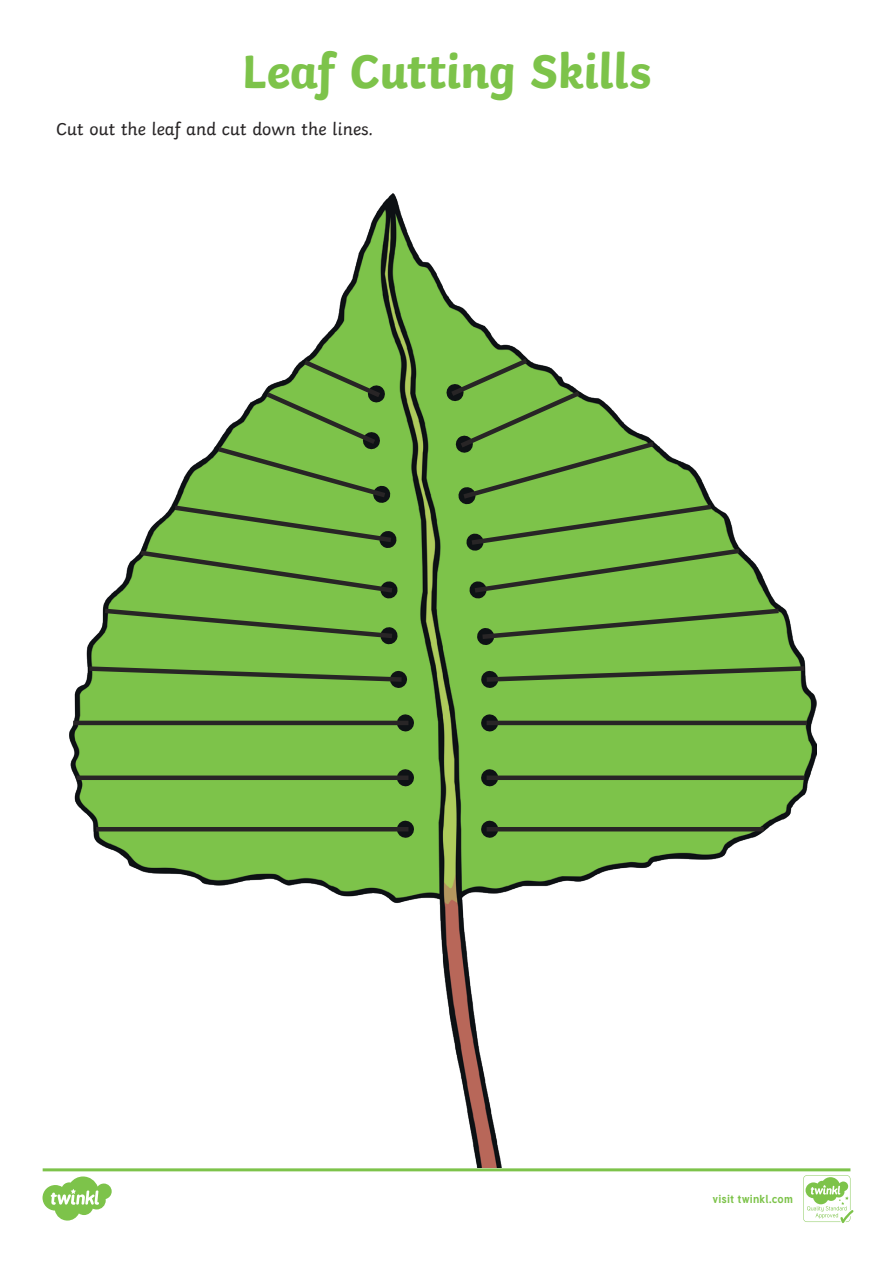
<style>
.page{position:relative;width:893px;height:1263px;background:#fff}
.page>*{position:absolute;margin:0;border:0;box-sizing:border-box;transform-origin:0 0}
.Heading_1{font:700 49.5px "Twinkl";letter-spacing:-.01em;color:#7dc34a}
.Aim{font:18px "Twinkl";color:#282526}
.t1{font:700 11.4px "Tuffy";letter-spacing:.015em;color:#7dc34a}
</style>
<div class="page">
<svg style="left:43px;top:1168px;width:810px;height:55px"></svg>
<img style="left:69px;top:193px;width:747px;height:974px">
<svg style="left:480px;top:820px;width:19px;height:18px"></svg>
<hr style="left:487px;top:827px;width:277px;height:4px;background:#282526">
<svg style="left:480px;top:768px;width:19px;height:19px"></svg>
<div style="left:487px;top:775px;width:317px;height:5px;background:#282526"></div>
<svg style="left:480px;top:714px;width:19px;height:18px"></svg>
<hr style="left:487px;top:721px;width:320px;height:4px;background:#282526">
<svg style="left:476px;top:606px;width:307px;height:40px;background:#71ae45"></svg>
<svg style="left:100px;top:606px;width:298px;height:39px;background:#71ad45"></svg>
<svg style="left:480px;top:664px;width:329px;height:25px;background:#6ba243"></svg>
<svg style="left:396px;top:820px;width:19px;height:18px"></svg>
<hr style="left:96px;top:827px;width:312px;height:4px;background:#282526">
<svg style="left:396px;top:768px;width:19px;height:19px"></svg>
<div style="left:77px;top:775px;width:331px;height:5px;background:#282526"></div>
<svg style="left:396px;top:714px;width:19px;height:18px"></svg>
<hr style="left:73px;top:721px;width:335px;height:4px;background:#282526">
<svg style="left:85px;top:664px;width:323px;height:24px;background:#6aa042"></svg>
<svg style="left:445px;top:355px;width:299px;height:244px"></svg>
<svg style="left:136px;top:356px;width:263px;height:243px"></svg>
<p class="Heading_1" style="left:242px;top:31px;width:411px">Leaf Cutting Skills</p>
<p class="Aim" style="left:56px;top:115px;width:319px">Cut out the leaf and cut down the lines.</p>
<p class="t1" style="left:712px;top:1190px;width:82px">visit twinkl.com</p>
</div>
